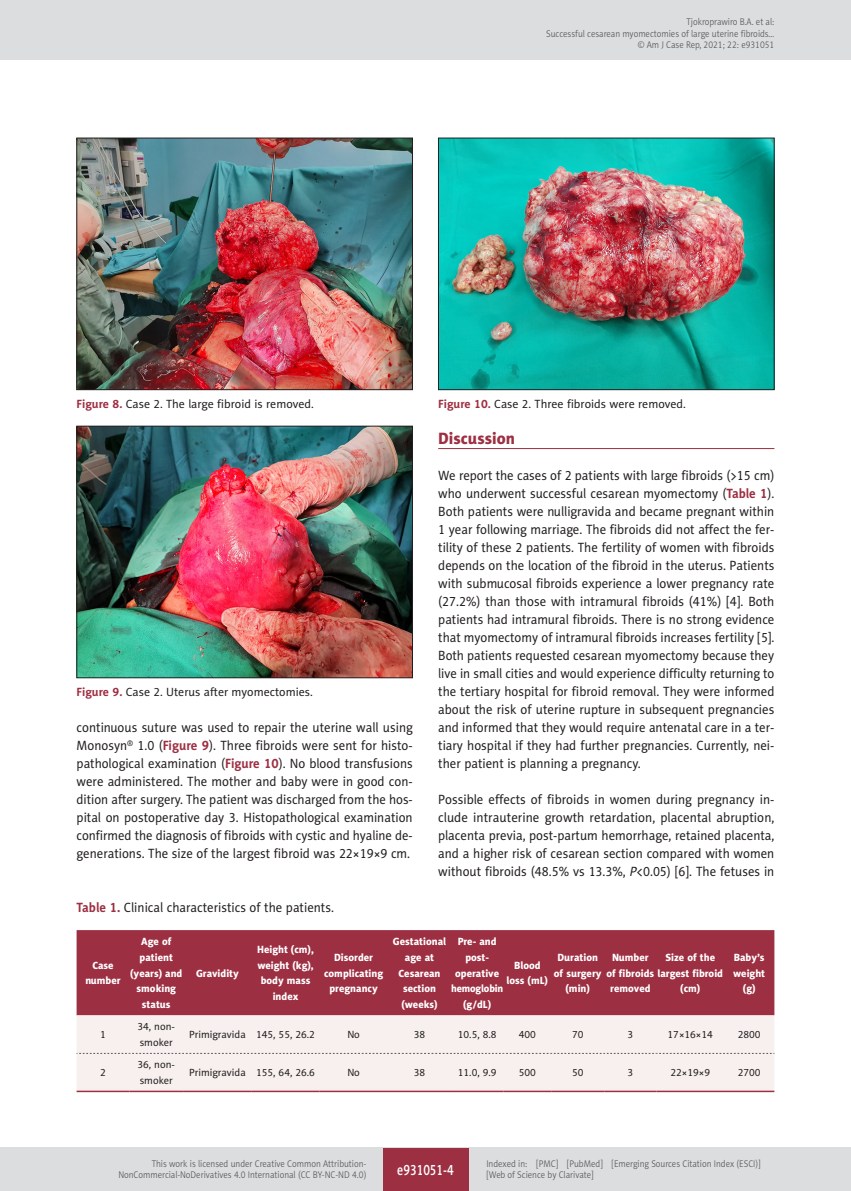
<style>
.page{position:relative;width:851px;height:1191px;background:#fff}
.page>*{position:absolute;margin:0;border:0;box-sizing:border-box;transform-origin:0 0}
.AJCR_Headline_1{font:16.5px "Naomi Sans EFN Heavy";color:#9d2f42}
.t1{font:15px "Naomi Sans EFN Medium";color:#fff;scale:.8 1}
.AJCR_Body{font:13.5px/18px "Naomi Sans EFN";color:#231f20;text-align:justify;scale:.95 1}
.AJCR_Rycina_tytul{font:12px "Naomi Sans EFN";color:#231f20}
.AJCR_Tabela_Head{font:10.5px/15.8px "Naomi Sans EFN Heavy";color:#fff;text-align:center}
.AJCR_Tabela_zawartos{font:10.5px/15.8px "Naomi Sans EFN";color:#231f20}
.t2{font:9.75px/11.2px "Naomi Sans EFN Light";color:#57585a;text-align:right;scale:.9 1}
.s1{font-weight:700;color:#9d2f42}
.s2{font-style:italic}
</style>
<div class="page">
<div style="left:77px;top:930px;width:697px;height:85px;background:#9d2f42"></div>
<div style="left:77px;top:1015px;width:697px;height:75px;background:#f7f0ef"></div>
<svg style="left:77px;top:1053px;width:697px;height:1px"></svg>
<hr style="left:77px;top:1090px;width:52px;height:2px;background:#9d2f42">
<hr style="left:129px;top:1090px;width:54px;height:2px;background:#9d2f42">
<hr style="left:183px;top:1090px;width:69px;height:2px;background:#9d2f42">
<hr style="left:252px;top:1090px;width:67px;height:2px;background:#9d2f42">
<hr style="left:319px;top:1090px;width:69px;height:2px;background:#9d2f42">
<hr style="left:388px;top:1090px;width:63px;height:2px;background:#9d2f42">
<hr style="left:451px;top:1090px;width:52px;height:2px;background:#9d2f42">
<hr style="left:503px;top:1090px;width:48px;height:2px;background:#9d2f42">
<hr style="left:551px;top:1090px;width:53px;height:2px;background:#9d2f42">
<hr style="left:604px;top:1090px;width:52px;height:2px;background:#9d2f42">
<hr style="left:656px;top:1090px;width:67px;height:2px;background:#9d2f42">
<hr style="left:723px;top:1090px;width:51px;height:2px;background:#9d2f42">
<img style="left:79px;top:140px;width:331px;height:248px">
<div style="left:77px;top:138px;width:335px;height:252px;border:1px solid #231f20"></div>
<img style="left:79px;top:428px;width:331px;height:248px">
<div style="left:77px;top:426px;width:335px;height:252px;border:1px solid #231f20"></div>
<img style="left:440px;top:140px;width:332px;height:248px">
<div style="left:438px;top:138px;width:336px;height:252px;border:1px solid #231f20"></div>
<hr style="left:438px;top:448px;width:336px;height:1px;background:#9d2f42">
<div style="left:0;top:0;width:850px;height:60px;background:#dcdddf"></div>
<hr style="left:850px;top:0;width:1px;height:60px;background:#dcdddf">
<div style="left:0;top:1148px;width:850px;height:43px;background:#dcdddf"></div>
<div style="left:383px;top:1147px;width:85px;height:43px;background:#9d2f42"></div>
<p class="t2" style="left:546px;top:16px;width:255px">Tjokroprawiro B.A. et al:<br>Successful cesarean myomectomies of large uterine fibroids… © Am J Case Rep, 2021; 22: e931051</p>
<p class="AJCR_Rycina_tytul" style="left:77px;top:397px;width:239px"><span class="s1">Figure 8.</span> Case 2. The large fibroid is removed.</p>
<p class="AJCR_Rycina_tytul" style="left:77px;top:685px;width:238px"><span class="s1">Figure 9.</span> Case 2. Uterus after myomectomies.</p>
<p class="AJCR_Body" style="left:77px;top:718px;width:355px">continuous suture was used to repair the uterine wall using Monosyn<sup>®</sup> 1.0 (<span class="s1">Figure 9</span>). Three fibroids were sent for histo&shy;pathological examination (<span class="s1">Figure 10</span>). No blood transfusions were administered. The mother and baby were in good con&shy;dition after surgery. The patient was discharged from the hos&shy;pital on postoperative day 3. Histopathological examination confirmed the diagnosis of fibroids with cystic and hyaline de&shy;generations. The size of the largest fibroid was 22×19×9 cm.</p>
<p class="AJCR_Body" style="left:77px;top:898px;width:272px"><span class="s1">Table 1.</span> Clinical characteristics of the patients.</p>
<p class="AJCR_Rycina_tytul" style="left:438px;top:397px;width:249px"><span class="s1">Figure 10.</span> Case 2. Three fibroids were removed.</p>
<p class="AJCR_Headline_1" style="left:438px;top:428px;width:78px">Discussion</p>
<p class="AJCR_Body" style="left:438px;top:466px;width:355px">We report the cases of 2 patients with large fibroids (&gt;15 cm) who underwent successful cesarean myomectomy (<span class="s1">Table 1</span>).<br>Both patients were nulligravida and became pregnant within 1 year following marriage. The fibroids did not affect the fer&shy;tility of these 2 patients. The fertility of women with fibroids depends on the location of the fibroid in the uterus. Patients with submucosal fibroids experience a lower pregnancy rate (27.2%) than those with intramural fibroids (41%) [4]. Both patients had intramural fibroids. There is no strong evidence that myomectomy of intramural fibroids increases fertility [5].<br>Both patients requested cesarean myomectomy because they live in small cities and would experience difficulty returning to the tertiary hospital for fibroid removal. They were informed about the risk of uterine rupture in subsequent pregnancies and informed that they would require antenatal care in a ter&shy;tiary hospital if they had further pregnancies. Currently, nei&shy;ther patient is planning a pregnancy.</p>
<p class="AJCR_Body" style="left:438px;top:790px;width:355px">Possible effects of fibroids in women during pregnancy in&shy;clude intrauterine growth retardation, placental abruption, placenta previa, post-partum hemorrhage, retained placenta, and a higher risk of cesarean section compared with women without fibroids (48.5% vs 13.3%, <span class="s2">P</span>&lt;0.05) [6]. The fetuses in</p>
<p class="AJCR_Tabela_Head" style="left:85px;top:957px;width:37px">Case number</p>
<p class="AJCR_Tabela_Head" style="left:130px;top:933px;width:54px">Age of patient (years) and smoking status</p>
<p class="AJCR_Tabela_Head" style="left:196px;top:965px;width:44px">Gravidity</p>
<p class="AJCR_Tabela_Head" style="left:257px;top:941px;width:58px">Height (cm), weight (kg), body mass index</p>
<p class="AJCR_Tabela_Head" style="left:324px;top:949px;width:61px">Disorder complicating pregnancy</p>
<p class="AJCR_Tabela_Head" style="left:393px;top:933px;width:55px">Gestational age at<br>Cesarean section (weeks)</p>
<p class="AJCR_Tabela_Head" style="left:451px;top:933px;width:54px">Pre- and post&shy;operative hemoglobin (g/dL)</p>
<p class="AJCR_Tabela_Head" style="left:665px;top:949px;width:51px">Size of the</p>
<p class="AJCR_Tabela_Head" style="left:680px;top:980px;width:22px">(cm)</p>
<p class="AJCR_Tabela_Head" style="left:506px;top:957px;width:43px">Blood loss (mL)</p>
<p class="AJCR_Tabela_Head" style="left:554px;top:949px;width:49px">Duration of surgery (min)</p>
<p class="AJCR_Tabela_Head" style="left:612px;top:949px;width:38px">Number</p>
<p class="AJCR_Tabela_Head" style="left:606px;top:965px;width:118px">of fibroids largest fibroid</p>
<p class="AJCR_Tabela_Head" style="left:610px;top:980px;width:42px">removed</p>
<p class="AJCR_Tabela_Head" style="left:733px;top:949px;width:33px">Baby’s weight (g)</p>
<p class="AJCR_Tabela_zawartos" style="left:100px;top:1026px;width:7px">1</p>
<p class="AJCR_Tabela_zawartos" style="left:137px;top:1019px;width:39px">34, non&shy;smoker</p>
<p class="AJCR_Tabela_zawartos" style="left:189px;top:1026px;width:58px">Primigravida</p>
<p class="AJCR_Tabela_zawartos" style="left:256px;top:1026px;width:60px">145, 55, 26.2</p>
<p class="AJCR_Tabela_zawartos" style="left:347px;top:1026px;width:14px">No</p>
<p class="AJCR_Tabela_zawartos" style="left:414px;top:1026px;width:13px">38</p>
<p class="AJCR_Tabela_zawartos" style="left:458px;top:1026px;width:40px">10.5, 8.8</p>
<p class="AJCR_Tabela_zawartos" style="left:518px;top:1026px;width:19px">400</p>
<p class="AJCR_Tabela_zawartos" style="left:572px;top:1026px;width:13px">70</p>
<p class="AJCR_Tabela_zawartos" style="left:627px;top:1026px;width:7px">3</p>
<p class="AJCR_Tabela_zawartos" style="left:667px;top:1026px;width:47px">17×16×14</p>
<p class="AJCR_Tabela_zawartos" style="left:737px;top:1026px;width:24px">2800</p>
<p class="AJCR_Tabela_zawartos" style="left:100px;top:1064px;width:7px">2</p>
<p class="AJCR_Tabela_zawartos" style="left:137px;top:1057px;width:39px">36, non&shy;smoker</p>
<p class="AJCR_Tabela_zawartos" style="left:189px;top:1064px;width:58px">Primigravida</p>
<p class="AJCR_Tabela_zawartos" style="left:256px;top:1064px;width:60px">155, 64, 26.6</p>
<p class="AJCR_Tabela_zawartos" style="left:347px;top:1064px;width:14px">No</p>
<p class="AJCR_Tabela_zawartos" style="left:414px;top:1064px;width:13px">38</p>
<p class="AJCR_Tabela_zawartos" style="left:458px;top:1064px;width:40px">11.0, 9.9</p>
<p class="AJCR_Tabela_zawartos" style="left:518px;top:1064px;width:19px">500</p>
<p class="AJCR_Tabela_zawartos" style="left:572px;top:1064px;width:13px">50</p>
<p class="AJCR_Tabela_zawartos" style="left:627px;top:1064px;width:7px">3</p>
<p class="AJCR_Tabela_zawartos" style="left:670px;top:1064px;width:41px">22×19×9</p>
<p class="AJCR_Tabela_zawartos" style="left:737px;top:1064px;width:24px">2700</p>
<p class="t2" style="left:118px;top:1158px;width:277px">This work is licensed under Creative Common Attribution-<br>NonCommercial-NoDerivatives 4.0 International (CC BY-NC-ND 4.0)</p>
<p class="t1" style="left:397px;top:1160px;width:72px">e931051-4</p>
<p class="t2" style="left:486px;top:1158px;width:306px;text-align:left">Indexed in: [PMC] [PubMed] [Emerging Sources Citation Index (ESCI)] [Web of Science by Clarivate]</p>
</div>
